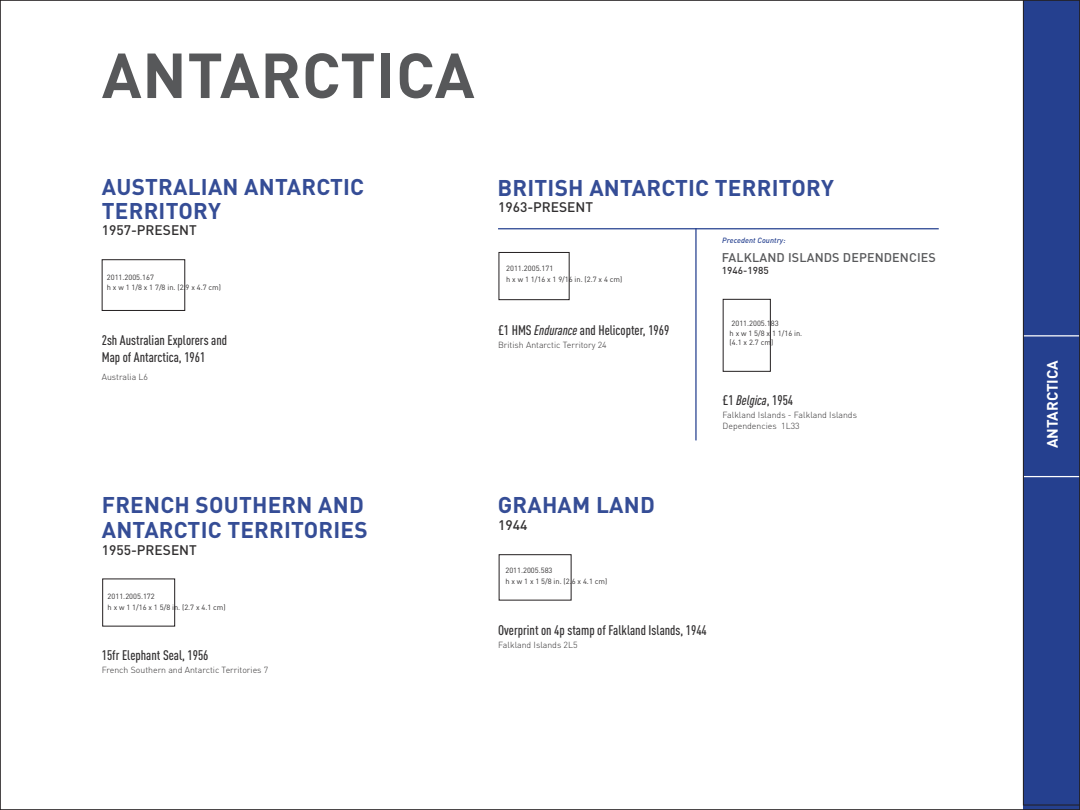
<style>
.page{position:relative;width:1080px;height:810px;background:#fff}
.page>*{position:absolute;margin:0;border:0;box-sizing:border-box;transform-origin:0 0}
.t1{font:700 62.5px "DIN";letter-spacing:.01em;color:#57585a}
.t2{font:700 22.5px/23.8px "DIN";letter-spacing:.01em;color:#354d96}
.t3{font:700 15px "DIN";color:#fff}
.t4{font:500 13.75px/16.5px "DIN Cond";color:#312f30}
.t5{font:500 13.75px "DIN";color:#312f30}
.t6{font:500 12.5px "DIN";letter-spacing:.01em;color:#57585a}
.t7{font:500 10px "DIN";color:#312f30}
.t8{font:300 8.75px/10.5px "DIN";color:#312f30}
.t9{font:7.5px/9px "DIN";color:#312f30}
.t10{font:italic 500 7.5px "DIN";letter-spacing:.01em;color:#25408f}
.s1{font-family:"DIN Pro";font-style:italic;font-stretch:condensed}
</style>
<div class="page">
<svg style="left:1023px;top:2px;width:55px;height:803px;background:#253a7b"></svg>
<div style="left:102px;top:259px;width:83px;height:52px;border:1px solid #231f20"></div>
<hr style="left:498px;top:228px;width:441px;height:1px;background:#25408f">
<hr style="left:695px;top:228px;width:2px;height:212px;background:#25408f">
<div style="left:499px;top:252px;width:70px;height:48px;border:1px solid #231f20"></div>
<div style="left:723px;top:299px;width:48px;height:73px;border:1px solid #231f20"></div>
<div style="left:102px;top:579px;width:73px;height:47px;border:1px solid #231f20"></div>
<div style="left:499px;top:554px;width:72px;height:46px;border:1px solid #231f20"></div>
<p class="t1" style="left:102px;top:35px;width:374px">ANTARCTICA</p>
<p class="t2" style="left:102px;top:174px;width:264px">AUSTRALIAN ANTARCTIC<br>TERRITORY</p>
<p class="t5" style="left:102px;top:222px;width:97px">1957-PRESENT</p>
<p class="t9" style="left:107px;top:273px;width:49px">2011.2005.167</p>
<p class="t9" style="left:107px;top:283px;width:116px">h x w 1 1/8 x 1 7/8 in. (2.9 x 4.7 cm)</p>
<p class="t4" style="left:102px;top:332px;width:127px">2sh Australian Explorers and<br>Map of Antarctica, 1961</p>
<p class="t8" style="left:102px;top:372px;width:48px">Australia L6</p>
<p class="t2" style="left:102px;top:492px;width:267px;line-height:24.4px">FRENCH SOUTHERN AND<br>ANTARCTIC TERRITORIES</p>
<p class="t5" style="left:102px;top:541px;width:97px">1955-PRESENT</p>
<p class="t9" style="left:108px;top:592px;width:49px">2011.2005.172</p>
<p class="t9" style="left:108px;top:602px;width:120px">h x w 1 1/16 x 1 5/8 in. (2.7 x 4.1 cm)</p>
<p class="t4" style="left:102px;top:647px;width:108px">15fr Elephant Seal, 1956</p>
<p class="t8" style="left:102px;top:665px;width:168px">French Southern and Antarctic Territories 7</p>
<p class="t2" style="left:498px;top:175px;width:338px">BRITISH ANTARCTIC TERRITORY</p>
<p class="t5" style="left:498px;top:199px;width:97px">1963-PRESENT</p>
<p class="t9" style="left:506px;top:264px;width:49px">2011.2005.171</p>
<p class="t9" style="left:506px;top:275px;width:118px">h x w 1 1/16 x 1 9/16 in. (2.7 x 4 cm)</p>
<p class="t4" style="left:498px;top:321px;width:173px">£1 HMS <span class="s1">Endurance</span> and Helicopter, 1969</p>
<p class="t8" style="left:498px;top:339px;width:110px">British Antarctic Territory 24</p>
<p class="t10" style="left:722px;top:236px;width:65px">Precedent Country:</p>
<p class="t6" style="left:722px;top:250px;width:215px">FALKLAND ISLANDS DEPENDENCIES</p>
<p class="t7" style="left:722px;top:264px;width:48px">1946-1985</p>
<p class="t9" style="left:732px;top:318px;width:49px">2011.2005.183</p>
<p class="t9" style="left:730px;top:329px;width:74px">h x w 1 5/8 x 1 1/16 in. (4.1 x 2.7 cm)</p>
<p class="t4" style="left:723px;top:392px;width:72px">£1 <span class="s1">Belgica</span>, 1954</p>
<p class="t8" style="left:723px;top:410px;width:136px">Falkland Islands - Falkland Islands<br>Dependencies 1L33</p>
<p class="t2" style="left:498px;top:492px;width:159px">GRAHAM LAND</p>
<p class="t5" style="left:498px;top:516px;width:31px">1944</p>
<p class="t9" style="left:505px;top:566px;width:49px">2011.2005.583</p>
<p class="t9" style="left:505px;top:577px;width:103px">h x w 1 x 1 5/8 in. (2.6 x 4.1 cm)</p>
<p class="t4" style="left:498px;top:622px;width:210px">Overprint on 4p stamp of Falkland Islands, 1944</p>
<p class="t8" style="left:498px;top:640px;width:81px">Falkland Islands 2L5</p>
<p class="t3" style="left:1043px;top:448px;width:90px;rotate:-90deg">ANTARCTICA</p>
</div>
